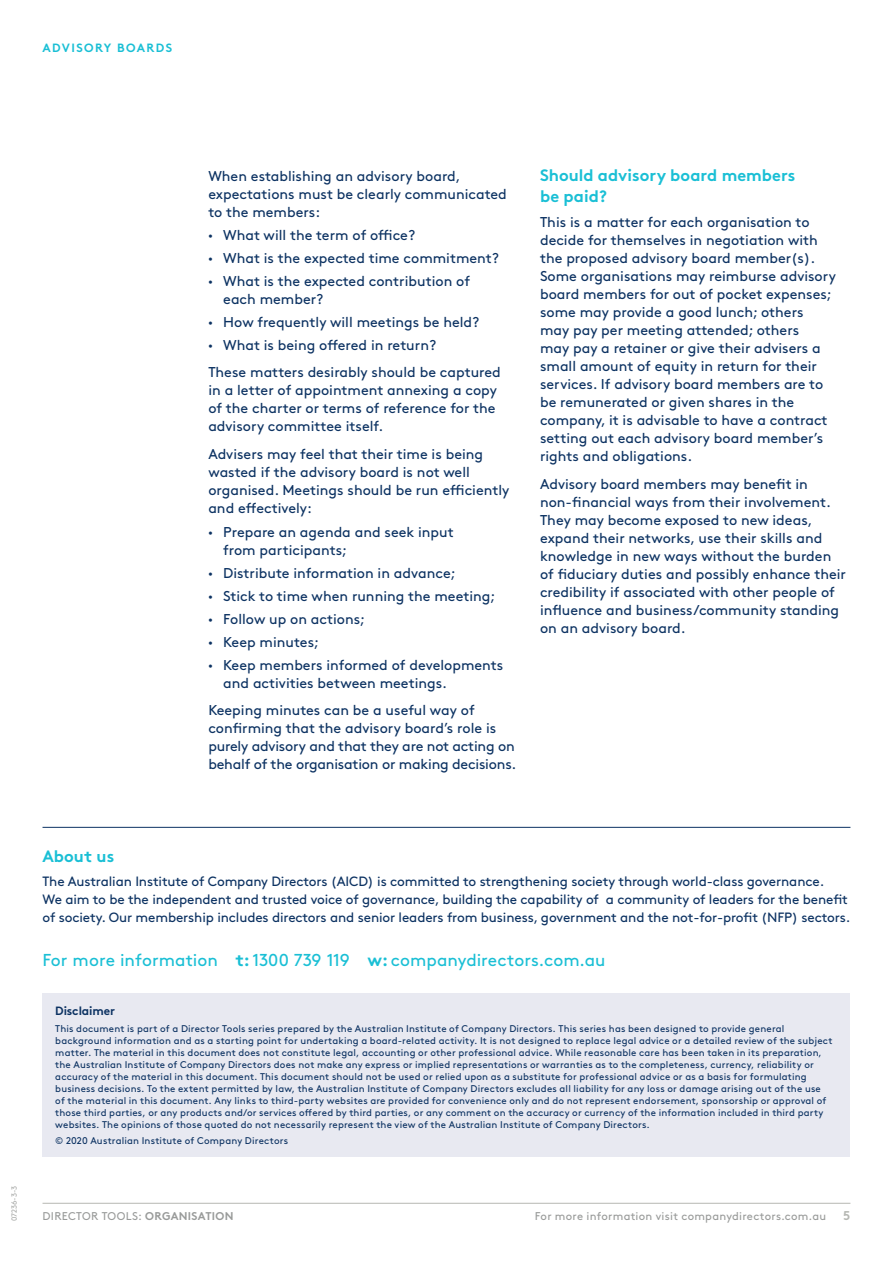
<style>
.page{position:relative;width:893px;height:1263px;background:#fff}
.page>*{position:absolute;margin:0;border:0;box-sizing:border-box;transform-origin:0 0}
.t1{font:17.25px "Brown Std";color:#1abfd5}
.t2{font:700 16.5px/21px "Brown Std";color:#1abfd5}
.t3{font:14.25px/18px "Brown Std";color:#0c3262}
.t4{font:13.5px/18px "Brown Std";letter-spacing:-.01em;color:#0c3262}
.t5{font:700 12.75px "Brown Std";color:#b6b8b3}
.t6{font:700 12px "Brown Std";letter-spacing:.115em;color:#1abfd5}
.t7{font:700 12px "Brown Std";letter-spacing:-.01em;color:#0c3262}
.t8{font:11.25px "Brown Std";letter-spacing:.025em;color:#999b9a}
.t9{font:9.75px/12px "Brown Std";letter-spacing:.02em;color:#0c3262}
.t10{font:7.5px "Brown Std";letter-spacing:-.005em;color:#abadab}
.s1{font-family:"Publico Headline";font-size:12px}
.s2{font-weight:700}
</style>
<div class="page">
<hr style="left:43px;top:1203px;width:807px;height:1px;background:#b6b8b3">
<div style="left:43px;top:994px;width:807px;height:163px;background:#e8e9f1"></div>
<hr style="left:43px;top:827px;width:807px;height:1px;background:#0c3262">
<p class="t6" style="left:43px;top:40px;width:131px">ADVISORY BOARDS</p>
<p class="t3" style="left:208px;top:167px;width:300px">When establishing an advisory board, expectations must be clearly communicated to the members:</p>
<p class="t3" style="left:208px;top:226px;width:208px"><span class="s1">•</span> What will the term of office?</p>
<p class="t3" style="left:208px;top:249px;width:292px"><span class="s1">•</span> What is the expected time commitment?</p>
<p class="t3" style="left:223px;top:272px;width:248px;text-indent:-15px"><span class="s1">•</span> What is the expected contribution of each member?</p>
<p class="t3" style="left:208px;top:313px;width:272px"><span class="s1">•</span> How frequently will meetings be held?</p>
<p class="t3" style="left:208px;top:332px;width:294px;line-height:26.5px"><span class="s1">•</span> What is being offered in return?<br>These matters desirably should be captured</p>
<p class="t3" style="left:208px;top:381px;width:290px;text-align:justify">in a letter of appointment annexing a copy of the charter or terms of reference for the advisory committee itself.</p>
<p class="t3" style="left:208px;top:446px;width:303px">Advisers may feel that their time is being wasted if the advisory board is not well organised. Meetings should be run efficiently and effectively:</p>
<p class="t3" style="left:223px;top:523px;width:232px;text-indent:-15px"><span class="s1">•</span> Prepare an agenda and seek input from participants;</p>
<p class="t3" style="left:208px;top:564px;width:249px"><span class="s1">•</span> Distribute information in advance;</p>
<p class="t3" style="left:208px;top:587px;width:288px"><span class="s1">•</span> Stick to time when running the meeting;</p>
<p class="t3" style="left:208px;top:610px;width:158px"><span class="s1">•</span> Follow up on actions;</p>
<p class="t3" style="left:208px;top:633px;width:112px"><span class="s1">•</span> Keep minutes;</p>
<p class="t3" style="left:223px;top:656px;width:282px;text-indent:-15px"><span class="s1">•</span> Keep members informed of developments and activities between meetings.</p>
<p class="t3" style="left:208px;top:701px;width:310px">Keeping minutes can be a useful way of confirming that the advisory board’s role is purely advisory and that they are not acting on behalf of the organisation or making decisions.</p>
<p class="t2" style="left:540px;top:165px;width:257px">Should advisory board members be paid?</p>
<p class="t3" style="left:540px;top:213px;width:297px">This is a matter for each organisation to decide for themselves in negotiation with the proposed advisory board member(s).<br>Some organisations may reimburse advisory board members for out of pocket expenses; some may provide a good lunch; others may pay per meeting attended; others<br>may pay a retainer or give their advisers a small amount of equity in return for their services. If advisory board members are to be remunerated or given shares in the company, it is advisable to have a contract setting out each advisory board member’s rights and obligations.</p>
<p class="t3" style="left:540px;top:476px;width:308px">Advisory board members may benefit in non-financial ways from their involvement.<br>They may become exposed to new ideas, expand their networks, use their skills and knowledge in new ways without the burden of fiduciary duties and possibly enhance their credibility if associated with other people of influence and business/community standing on an advisory board.</p>
<p class="t10" style="left:10px;top:1221px;width:37px;rotate:-90deg">07236-3-3</p>
<p class="t2" style="left:43px;top:845px;width:73px">About us</p>
<p class="t4" style="left:43px;top:872px;width:809px">The Australian Institute of Company Directors (AICD) is committed to strengthening society through world-class governance.<br>We aim to be the independent and trusted voice of governance, building the capability of a community of leaders for the benefit of society. Our membership includes directors and senior leaders from business, government and the not-for-profit (NFP) sectors.</p>
<p class="t1" style="left:43px;top:950px;width:564px">For more information <span class="s2">t:</span> 1300 739 119 <span class="s2">w:</span> companydirectors.com.au</p>
<p class="t7" style="left:55px;top:1004px;width:61px">Disclaimer</p>
<p class="t9" style="left:55px;top:1022px;width:779px">This document is part of a Director Tools series prepared by the Australian Institute of Company Directors. This series has been designed to provide general background information and as a starting point for undertaking a board-related activity. It is not designed to replace legal advice or a detailed review of the subject matter. The material in this document does not constitute legal, accounting or other professional advice. While reasonable care has been taken in its preparation, the Australian Institute of Company Directors does not make any express or implied representations or warranties as to the completeness, currency, reliability or accuracy of the material in this document. This document should not be used or relied upon as a substitute for professional advice or as a basis for formulating business decisions. To the extent permitted by law, the Australian Institute of Company Directors excludes all liability for any loss or damage arising out of the use of the material in this document. Any links to third-party websites are provided for convenience only and do not represent endorsement, sponsorship or approval of those third parties, or any products and/or services offered by third parties, or any comment on the accuracy or currency of the information included in third party websites. The opinions of those quoted do not necessarily represent the view of the Australian Institute of Company Directors.</p>
<p class="t9" style="left:55px;top:1134px;width:234px">© 2020 Australian Institute of Company Directors</p>
<p class="t8" style="left:43px;top:1210px;width:192px">DIRECTOR TOOLS: <span class="s2">ORGANISATION</span></p>
<p class="t8" style="left:535px;top:1210px;width:293px">For more information visit companydirectors.com.au</p>
<p class="t5" style="left:843px;top:1208px;width:9px">5</p>
</div>
